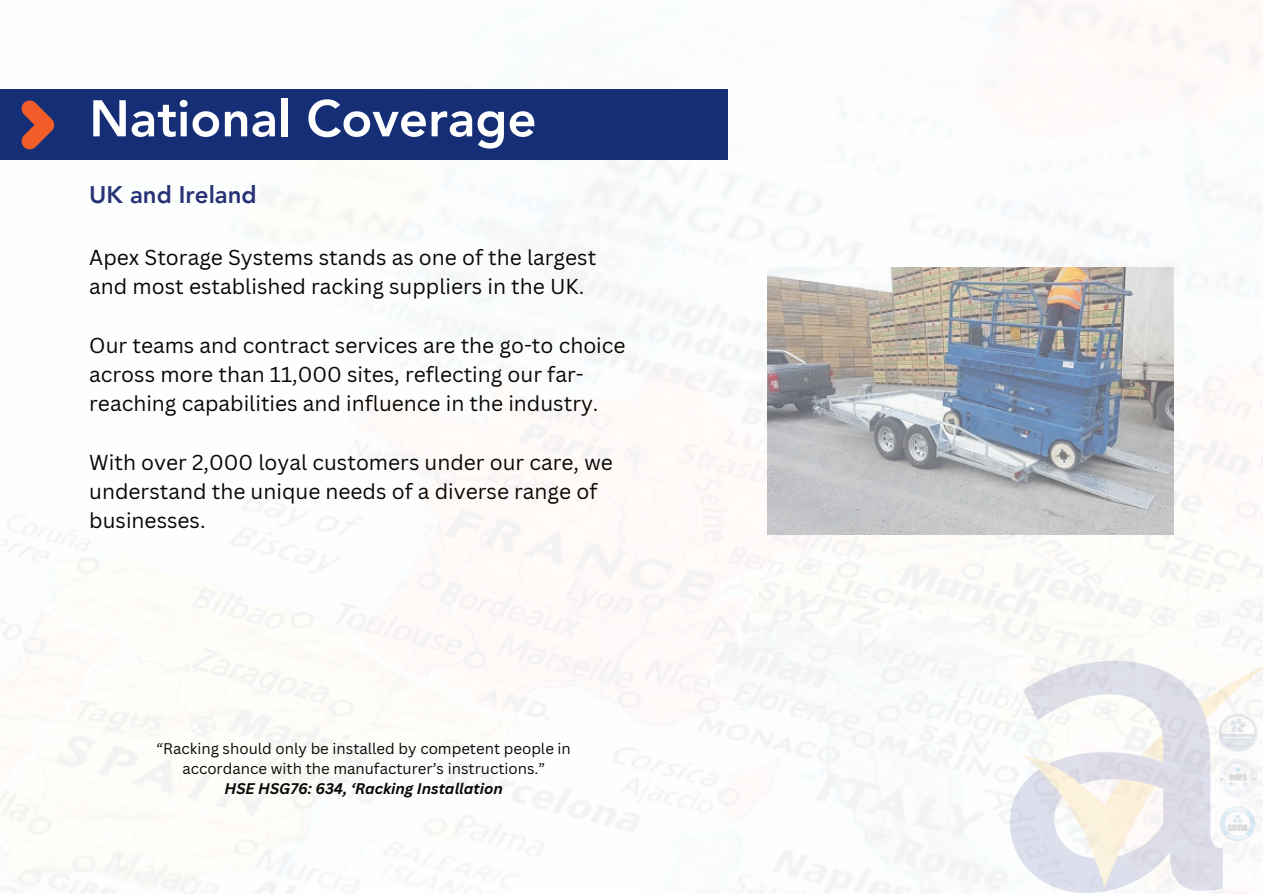
<style>
.page{position:relative;width:1263px;height:894px;background:#fff}
.page>*{position:absolute;margin:0;border:0;box-sizing:border-box;transform-origin:0 0}
.t1{font:800 51px "Avenir LT Pro";color:#fff}
.t2{font:800 24px "Avenir LT Pro";color:#273376}
.t3{font:21px/29.2px "Canva Sans";color:#080704}
.t4{font:15px/20.2px "Canva Sans";color:#080704;text-align:center}
.t5{font:italic 700 15px "Canva Sans";color:#080704}
</style>
<div class="page">
<img style="left:0;top:0;width:1263px;height:893px">
<img style="left:989px;top:632px;width:274px;height:261px">
<div style="left:0;top:89px;width:728px;height:71px;background:#152e76"></div>
<img style="left:1219px;top:713px;width:38px;height:38px">
<img style="left:1219px;top:758px;width:38px;height:38px">
<img style="left:1219px;top:804px;width:38px;height:38px">
<img style="left:767px;top:267px;width:406px;height:267px">
<svg style="left:21px;top:100px;width:34px;height:49px"></svg>
<h1 class="t1" style="left:89px;top:88px;width:449px">National Coverage</h1>
<p class="t2" style="left:89px;top:180px;width:169px">UK and Ireland</p>
<p class="t3" style="left:89px;top:242px;width:509px">Apex Storage Systems stands as one of the largest and most established racking suppliers in the UK.</p>
<p class="t3" style="left:89px;top:330px;width:538px">Our teams and contract services are the go-to choice across more than 11,000 sites, reflecting our far&shy;reaching capabilities and influence in the industry.</p>
<p class="t3" style="left:89px;top:447px;width:525px">With over 2,000 loyal customers under our care, we understand the unique needs of a diverse range of businesses.</p>
<p class="t4" style="left:157px;top:738px;width:416px">“Racking should only be installed by competent people in accordance with the manufacturer’s instructions.”</p>
<p class="t5" style="left:225px;top:779px;width:280px">HSE HSG76: 634, ‘Racking Installation</p>
</div>
